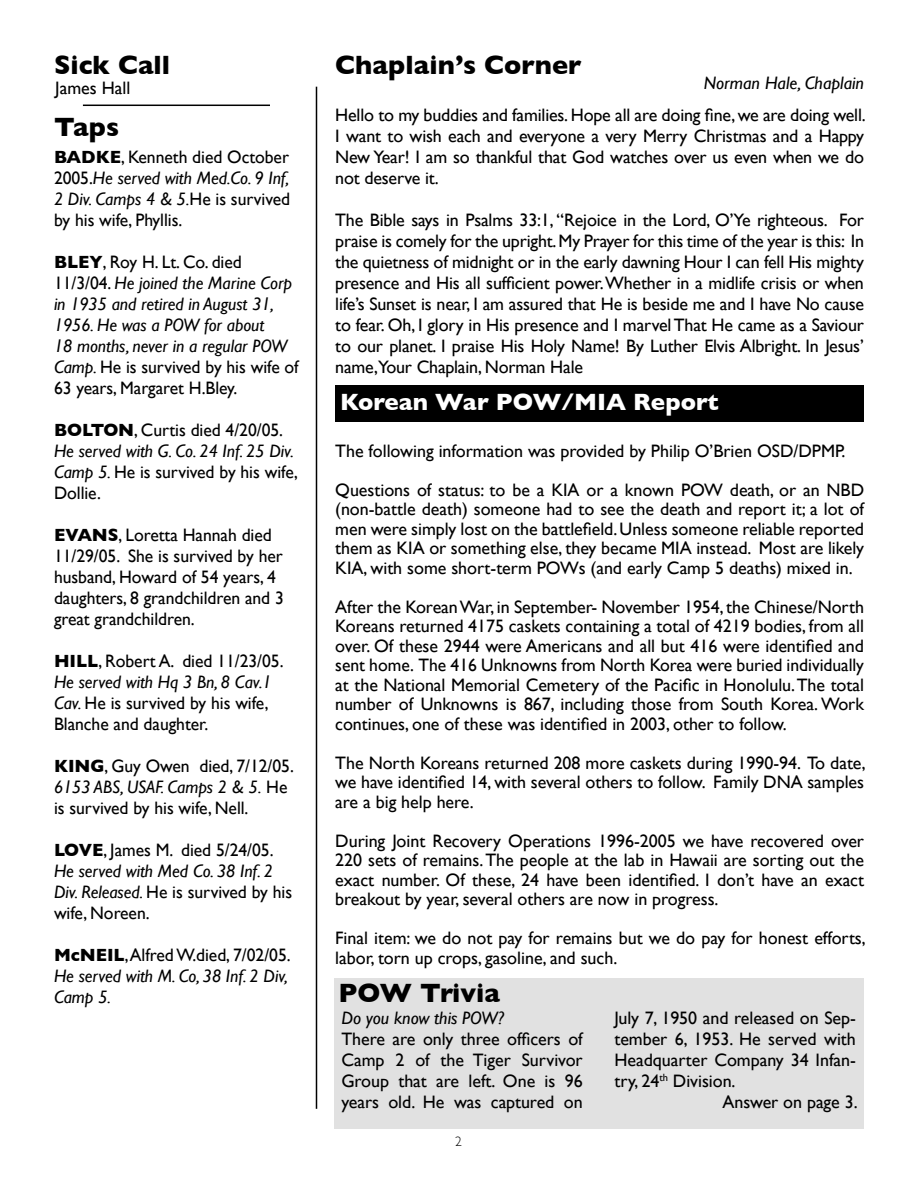
<style>
.page{position:relative;width:918px;height:1188px;background:#fff}
.page>*{position:absolute;margin:0;border:0;box-sizing:border-box;transform-origin:0 0}
.t1{font:700 27px "Gill Sans";color:#000}
.t2{font:700 24px "Gill Sans";color:#fff}
.t3{font:18px/21px "Gill Sans";letter-spacing:-.005em;color:#000;text-align:justify}
.t4{font:italic 18px/21px "Gill Sans";letter-spacing:-.005em;color:#000}
.t5{font:300 13.5px "Gill Sans";color:#000}
.s1{font-weight:700}
.s2{font-style:italic}
.s3{font-weight:700;font-style:normal}
.s4{font-style:normal}
</style>
<div class="page">
<hr style="left:83px;top:105px;width:187px;height:1px;background:#000">
<hr style="left:316px;top:87px;width:1px;height:1022px;background:#000">
<div style="left:335px;top:386px;width:529px;height:36px;background:#000"></div>
<div style="left:334px;top:978px;width:530px;height:151px;background:#e1e1e1"></div>
<h1 class="t1" style="left:54px;top:49px;width:118px">Sick Call</h1>
<p class="t3" style="left:55px;top:77px;width:77px">James Hall</p>
<h1 class="t1" style="left:54px;top:112px;width:67px">Taps</h1>
<p class="t3" style="left:54px;top:146px;width:238px"><span class="s1">BADKE</span>, Kenneth died October 2005.<span class="s2">He served with Med.Co. 9 Inf, 2 Div. Camps 4 &amp; 5.</span>He is survived by his wife, Phyllis.</p>
<p class="t4" style="left:54px;top:251px;width:246px"><span class="s3">BLEY</span><span class="s4">, Roy H. Lt. Co. died<br>11/3/04.</span> He joined the Marine Corp in 1935 and retired in August 31,<br>1956. He was a POW for about<br>18 months, never in a regular POW<br>Camp. <span class="s4">He is survived by his wife of<br>63 years, Margaret H.Bley.</span></p>
<p class="t3" style="left:54px;top:419px;width:245px;text-align:left"><span class="s1">BOLTON</span>, Curtis died 4/20/05.<br><span class="s2">He served with G. Co. 24 Inf. 25 Div.<br>Camp 5.</span> He is survived by his wife,<br>Dollie.</p>
<p class="t3" style="left:54px;top:524px;width:231px;text-align:left"><span class="s1">EVANS</span>, Loretta Hannah died<br>11/29/05. She is survived by her husband, Howard of 54 years, 4 daughters, 8 grandchildren and 3 great grandchildren.</p>
<p class="t3" style="left:54px;top:650px;width:231px;text-align:left"><span class="s1">HILL</span>, Robert A. died 11/23/05.<br><span class="s2">He served with Hq 3 Bn, 8 Cav.1<br>Cav.</span> He is survived by his wife,<br>Blanche and daughter.</p>
<p class="t3" style="left:54px;top:755px;width:241px;text-align:left"><span class="s1">KING</span>, Guy Owen died, 7/12/05.<br><span class="s2">6153 ABS, USAF. Camps 2 &amp; 5.</span> He is survived by his wife, Nell.</p>
<p class="t3" style="left:54px;top:839px;width:240px;text-align:left"><span class="s1">LOVE</span>, James M. died 5/24/05.<br><span class="s2">He served with Med Co. 38 Inf. 2<br>Div. Released.</span> He is survived by his wife, Noreen.</p>
<p class="t4" style="left:54px;top:944px;width:238px"><span class="s3">McNEIL</span><span class="s4">, Alfred W.died, 7/02/05.<br></span>He served with M. Co, 38 Inf. 2 Div,<br>Camp 5.</p>
<h1 class="t1" style="left:335px;top:49px;width:248px">Chaplain’s Corner</h1>
<p class="t4" style="left:704px;top:72px;width:162px">Norman Hale, Chaplain</p>
<p class="t3" style="left:335px;top:104px;width:532px">Hello to my buddies and families. Hope all are doing fine, we are doing well.<br>I want to wish each and everyone a very Merry Christmas and a Happy New Year! I am so thankful that God watches over us even when we do not deserve it.</p>
<p class="t3" style="left:335px;top:209px;width:530px">The Bible says in Psalms 33:1, “Rejoice in the Lord, O’Ye righteous. For praise is comely for the upright. My Prayer for this time of the year is this: In the quietness of midnight or in the early dawning Hour I can fell His mighty presence and His all sufficient power. Whether in a midlife crisis or when life’s Sunset is near, I am assured that He is beside me and I have No cause to fear. Oh, I glory in His presence and I marvel That He came as a Saviour to our planet. I praise His Holy Name! By Luther Elvis Albright. In Jesus’ name,Your Chaplain, Norman Hale</p>
<h2 class="t2" style="left:340px;top:388px;width:380px">Korean War POW/MIA Report</h2>
<p class="t3" style="left:335px;top:431px;width:531px;line-height:39px">The following information was provided by Philip O’Brien OSD/DPMP.<br>Questions of status: to be a KIA or a known POW death, or an NBD</p>
<p class="t3" style="left:335px;top:500px;width:530px;line-height:19.5px">(non-battle death) someone had to see the death and report it; a lot of men were simply lost on the battlefield. Unless someone reliable reported them as KIA or something else, they became MIA instead. Most are likely KIA, with some short-term POWs (and early Camp 5 deaths) mixed in.</p>
<p class="t3" style="left:335px;top:597px;width:530px;line-height:19.5px">After the Korean War, in September- November 1954, the Chinese/North Koreans returned 4175 caskets containing a total of 4219 bodies, from all over. Of these 2944 were Americans and all but 416 were identified and sent home. The 416 Unknowns from North Korea were buried individually at the National Memorial Cemetery of the Pacific in Honolulu. The total number of Unknowns is 867, including those from South Korea. Work continues, one of these was identified in 2003, other to follow.</p>
<p class="t3" style="left:335px;top:753px;width:532px;line-height:19.5px">The North Koreans returned 208 more caskets during 1990-94. To date, we have identified 14, with several others to follow. Family DNA samples are a big help here.</p>
<p class="t3" style="left:335px;top:831px;width:530px;line-height:19.5px">During Joint Recovery Operations 1996-2005 we have recovered over 220 sets of remains. The people at the lab in Hawaii are sorting out the exact number. Of these, 24 have been identified. I don’t have an exact breakout by year, several others are now in progress.</p>
<p class="t3" style="left:335px;top:929px;width:532px;line-height:19.5px">Final item: we do not pay for remains but we do pay for honest efforts, labor, torn up crops, gasoline, and such.</p>
<h1 class="t1" style="left:339px;top:977px;width:163px">POW Trivia</h1>
<p class="t4" style="left:341px;top:1007px;width:164px">Do you know this POW?</p>
<p class="t3" style="left:341px;top:1028px;width:243px">There are only three officers of Camp 2 of the Tiger Survivor Group that are left. One is 96 years old. He was captured on</p>
<p class="t5" style="left:455px;top:1134px;width:8px">2</p>
<p class="t3" style="left:614px;top:1008px;width:243px">July 7, 1950 and released on Sep-</p>
<p class="t3" style="left:614px;top:1029px;width:243px">tember 6, 1953. He served with</p>
<p class="t3" style="left:614px;top:1050px;width:243px">Headquarter Company 34 Infan-</p>
<p class="t3" style="left:614px;top:1071px;width:123px">try, 24<sup>th</sup> Division.</p>
<p class="t3" style="left:723px;top:1092px;width:137px">Answer on page 3.</p>
</div>
